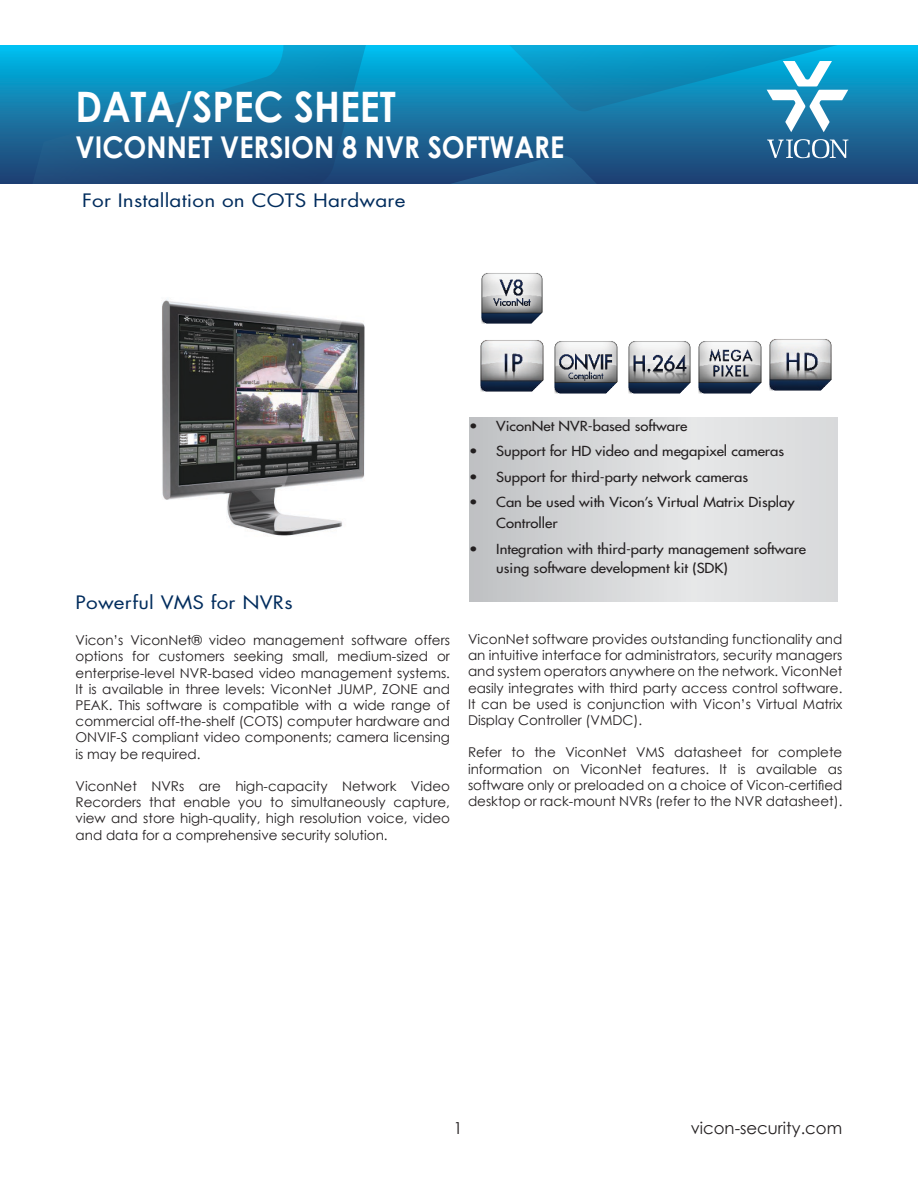
<style>
.page{position:relative;width:918px;height:1188px;background:#fff}
.page>*{position:absolute;margin:0;border:0;box-sizing:border-box;transform-origin:0 0}
.t1{font:700 42px "Century Gothic";color:#fff;scale:.91 1}
.t2{font:700 30px "Century Gothic";color:#fff;scale:.91 1}
.t3{font:25.5px "Futura Std";color:#fff}
.t4{font:18px "Futura Std";letter-spacing:.01em;color:#002c5d;scale:1.15 1}
.t5{font:16.5px "Century Gothic";color:#231f20}
.t6{font:13.5px/16.2px "Century Gothic";color:#231f20;text-align:justify}
.t7{font:500 13.5px/21px "Futura Std";color:#231f20;scale:1.1 1}
</style>
<div class="page">
<div style="left:0;top:45px;width:918px;height:138px;background:linear-gradient(to bottom,#00bceb,#253c6c)"></div>
<svg style="left:9px;top:45px;width:375px;height:138px;background:#137baa"></svg>
<svg style="left:267px;top:139px;width:581px;height:44px;background:#205383"></svg>
<svg style="left:425px;top:45px;width:473px;height:87px;background:#1992be"></svg>
<div style="left:470px;top:418px;width:368px;height:184px;background:linear-gradient(to right,#c8cacc,#e7e8e9)"></div>
<img style="left:480px;top:340px;width:64px;height:52px">
<img style="left:628px;top:341px;width:63px;height:53px">
<img style="left:554px;top:341px;width:64px;height:53px">
<img style="left:698px;top:341px;width:64px;height:53px">
<img style="left:769px;top:339px;width:63px;height:52px">
<img style="left:481px;top:273px;width:62px;height:51px">
<img style="left:162px;top:299px;width:203px;height:237px">
<h1 class="t1" style="left:76px;top:75px;width:353px">DATA/SPEC SHEET</h1>
<h2 class="t2" style="left:76px;top:125px;width:538px">VICONNET VERSION 8 NVR SOFTWARE</h2>
<h3 class="t3" style="left:76px;top:137px;width:365px">V920 - PRODUCT DESCRIPTION</h3>
<h3 class="t4" style="left:82px;top:189px;width:283px">For Installation on COTS Hardware</h3>
<h3 class="t4" style="left:76px;top:591px;width:190px">Powerful VMS for NVRs</h3>
<p class="t6" style="left:76px;top:632px;width:376px">Vicon’s ViconNet® video management software offers options for customers seeking small, medium-sized or enterprise-level NVR-based video management systems.<br>It is available in three levels: ViconNet JUMP, ZONE and PEAK. This software is compatible with a wide range of commercial off-the-shelf (COTS) computer hardware and ONVIF-S compliant video components; camera licensing is may be required.</p>
<p class="t6" style="left:76px;top:778px;width:376px">ViconNet NVRs are high-capacity Network Video Recorders that enable you to simultaneously capture, view and store high-quality, high resolution voice, video and data for a comprehensive security solution.</p>
<p class="t7" style="left:469px;top:416px;width:200px">• ViconNet NVR-based software</p>
<p class="t7" style="left:469px;top:441px;width:288px">• Support for HD video and megapixel cameras</p>
<p class="t7" style="left:469px;top:467px;width:255px">• Support for third-party network cameras</p>
<p class="t7" style="left:496px;top:492px;width:273px;text-indent:-27px">• Can be used with Vicon’s Virtual Matrix Display<br>Controller</p>
<p class="t7" style="left:496px;top:539px;width:283px;line-height:19.5px;text-indent:-27px">• Integration with third-party management software using software development kit (SDK)</p>
<p class="t6" style="left:468px;top:631px;width:376px">ViconNet software provides outstanding functionality and an intuitive interface for administrators, security managers and system operators anywhere on the network. ViconNet easily integrates with third party access control software.<br>It can be used is conjunction with Vicon’s Virtual Matrix Display Controller (VMDC).</p>
<p class="t6" style="left:468px;top:744px;width:376px">Refer to the ViconNet VMS datasheet for complete information on ViconNet features. It is available as software only or preloaded on a choice of Vicon-certified desktop or rack-mount NVRs (refer to the NVR datasheet).</p>
<p class="t5" style="left:453px;top:1117px;width:11px">1</p>
<p class="t5" style="left:691px;top:1117px;width:153px">vicon-security.com</p>
</div>
